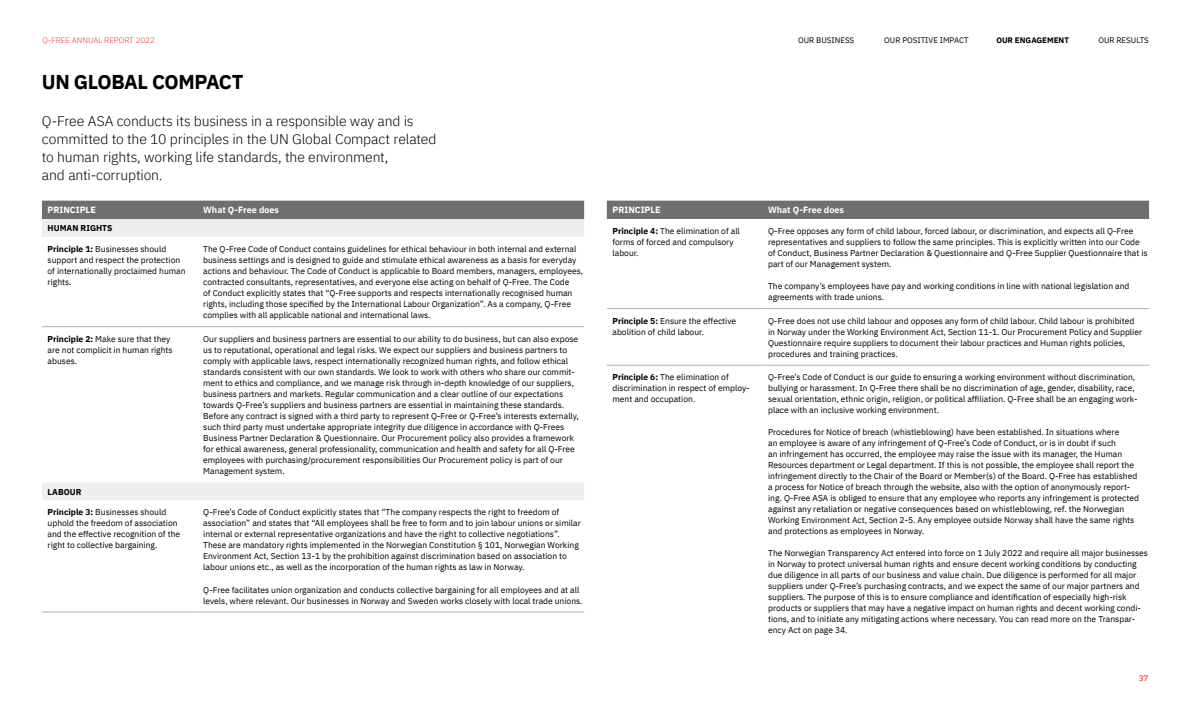
<style>
.page{position:relative;width:1191px;height:709px;background:#fff}
.page>*{position:absolute;margin:0;border:0;box-sizing:border-box;transform-origin:0 0}
.t1{font:700 20px "IBM Plex Sans";letter-spacing:-.02em;color:#000}
.t2{font:300 14px/18px "IBM Plex Sans";letter-spacing:-.01em;color:#000}
.t3{font:700 9px "IBM Plex Sans";color:#fff}
.t4{font:8.5px/11px "IBM Plex Sans";color:#000}
.t5{font:700 8.5px "IBM Plex Sans";color:#000}
.t6{font:8px "IBM Plex Sans";color:#000}
.t7{font:300 8px "IBM Plex Sans";color:#ee3524}
.t8{font:700 8px "IBM Plex Sans";color:#000}
.s1{font-weight:700}
</style>
<div class="page">
<div style="left:42px;top:201px;width:542px;height:18px;background:#706f6f"></div>
<svg style="left:42px;top:219px;width:542px;height:281px"></svg>
<hr style="left:42px;top:326px;width:155px;height:1px;background:#b3b2b2">
<hr style="left:197px;top:326px;width:387px;height:1px;background:#b3b2b2">
<hr style="left:42px;top:612px;width:155px;height:1px;background:#b3b2b2">
<hr style="left:197px;top:612px;width:387px;height:1px;background:#b3b2b2">
<div style="left:607px;top:201px;width:542px;height:18px;background:#706f6f"></div>
<hr style="left:607px;top:308px;width:155px;height:1px;background:#b3b2b2">
<hr style="left:762px;top:308px;width:387px;height:1px;background:#b3b2b2">
<hr style="left:607px;top:365px;width:155px;height:1px;background:#b3b2b2">
<hr style="left:762px;top:365px;width:387px;height:1px;background:#b3b2b2">
<p class="t7" style="left:43px;top:34px;width:114px">Q-FREE ANNUAL REPORT 2022</p>
<p class="t6" style="left:798px;top:34px;width:58px">OUR BUSINESS</p>
<p class="t6" style="left:884px;top:34px;width:86px">OUR POSITIVE IMPACT</p>
<p class="t8" style="left:996px;top:34px;width:74px">OUR ENGAGEMENT</p>
<p class="t6" style="left:1098px;top:34px;width:52px">OUR RESULTS</p>
<h1 class="t1" style="left:42px;top:66px;width:203px">UN GLOBAL COMPACT</h1>
<h2 class="t2" style="left:42px;top:111px;width:396px">Q-Free ASA conducts its business in a responsible way and is committed to the 10 principles in the UN Global Compact related to human rights, working life standards, the environment,<br>and anti-corruption.</h2>
<p class="t3" style="left:48px;top:203px;width:50px">PRINCIPLE</p>
<p class="t3" style="left:203px;top:203px;width:77px">What Q-Free does</p>
<p class="t5" style="left:48px;top:221px;width:66px">HUMAN RIGHTS</p>
<p class="t4" style="left:48px;top:243px;width:139px"><span class="s1">Principle 1:</span> Businesses should support and respect the protection of internationally proclaimed human rights.</p>
<p class="t4" style="left:203px;top:243px;width:381px">The Q-Free Code of Conduct contains guidelines for ethical behaviour in both internal and external business settings and is designed to guide and stimulate ethical awareness as a basis for everyday actions and behaviour. The Code of Conduct is applicable to Board members, managers, employees, contracted consultants, representatives, and everyone else acting on behalf of Q-Free. The Code<br>of Conduct explicitly states that “Q-Free supports and respects internationally recognised human rights, including those specified by the International Labour Organization”. As a company, Q-Free complies with all applicable national and international laws.</p>
<p class="t4" style="left:48px;top:332px;width:127px"><span class="s1">Principle 2:</span> Make sure that they are not complicit in human rights abuses.</p>
<p class="t4" style="left:203px;top:332px;width:377px">Our suppliers and business partners are essential to our ability to do business, but can also expose us to reputational, operational and legal risks. We expect our suppliers and business partners to comply with applicable laws, respect internationally recognized human rights, and follow ethical standards consistent with our own standards. We look to work with others who share our commit&shy;ment to ethics and compliance, and we manage risk through in-depth knowledge of our suppliers, business partners and markets. Regular communication and a clear outline of our expectations towards Q-Free’s suppliers and business partners are essential in maintaining these standards.<br>Before any contract is signed with a third party to represent Q-Free or Q-Free’s interests externally, such third party must undertake appropriate integrity due diligence in accordance with Q-Frees Business Partner Declaration &amp; Questionnaire. Our Procurement policy also provides a framework for ethical awareness, general professionality, communication and health and safety for all Q-Free employees with purchasing/procurement responsibilities Our Procurement policy is part of our Management system.</p>
<p class="t5" style="left:48px;top:485px;width:35px">LABOUR</p>
<p class="t4" style="left:48px;top:506px;width:134px"><span class="s1">Principle 3:</span> Businesses should uphold the freedom of association and the effective recognition of the right to collective bargaining.</p>
<p class="t4" style="left:203px;top:506px;width:379px">Q-Free’s Code of Conduct explicitly states that “The company respects the right to freedom of association” and states that “All employees shall be free to form and to join labour unions or similar internal or external representative organizations and have the right to collective negotiations”.<br>These are mandatory rights implemented in the Norwegian Constitution § 101, Norwegian Working Environment Act, Section 13-1 by the prohibition against discrimination based on association to labour unions etc., as well as the incorporation of the human rights as law in Norway.</p>
<p class="t4" style="left:203px;top:583px;width:381px">Q-Free facilitates union organization and conducts collective bargaining for all employees and at all levels, where relevant. Our businesses in Norway and Sweden works closely with local trade unions.</p>
<p class="t3" style="left:612px;top:203px;width:50px">PRINCIPLE</p>
<p class="t3" style="left:768px;top:203px;width:77px">What Q-Free does</p>
<p class="t4" style="left:612px;top:225px;width:129px"><span class="s1">Principle 4:</span> The elimination of all forms of forced and compulsory labour.</p>
<p class="t4" style="left:768px;top:225px;width:381px">Q-Free opposes any form of child labour, forced labour, or discrimination, and expects all Q-Free representatives and suppliers to follow the same principles. This is explicitly written into our Code of Conduct, Business Partner Declaration &amp; Questionnaire and Q-Free Supplier Questionnaire that is part of our Management system.</p>
<p class="t4" style="left:768px;top:280px;width:363px">The company’s employees have pay and working conditions in line with national legislation and agreements with trade unions.</p>
<p class="t4" style="left:612px;top:314px;width:125px"><span class="s1">Principle 5:</span> Ensure the effective abolition of child labour.</p>
<p class="t4" style="left:768px;top:314px;width:375px">Q-Free does not use child labour and opposes any form of child labour. Child labour is prohibited in Norway under the Working Environment Act, Section 11-1. Our Procurement Policy and Supplier Questionnaire require suppliers to document their labour practices and Human rights policies, procedures and training practices.</p>
<p class="t4" style="left:612px;top:371px;width:139px"><span class="s1">Principle 6:</span> The elimination of discrimination in respect of employ&shy;ment and occupation.</p>
<p class="t4" style="left:768px;top:371px;width:371px">Q-Free’s Code of Conduct is our guide to ensuring a working environment without discrimination, bullying or harassment. In Q-Free there shall be no discrimination of age, gender, disability, race, sexual orientation, ethnic origin, religion, or political affiliation. Q-Free shall be an engaging work&shy;place with an inclusive working environment.</p>
<p class="t4" style="left:768px;top:426px;width:372px">Procedures for Notice of breach (whistleblowing) have been established. In situations where<br>an employee is aware of any infringement of Q-Free’s Code of Conduct, or is in doubt if such<br>an infringement has occurred, the employee may raise the issue with its manager, the Human Resources department or Legal department. If this is not possible, the employee shall report the infringement directly to the Chair of the Board or Member(s) of the Board. Q-Free has established a process for Notice of breach through the website, also with the option of anonymously report&shy;ing. Q-Free ASA is obliged to ensure that any employee who reports any infringement is protected against any retaliation or negative consequences based on whistleblowing, ref. the Norwegian Working Environment Act, Section 2-5. Any employee outside Norway shall have the same rights and protections as employees in Norway.</p>
<p class="t4" style="left:768px;top:547px;width:381px">The Norwegian Transparency Act entered into force on 1 July 2022 and require all major businesses in Norway to protect universal human rights and ensure decent working conditions by conducting due diligence in all parts of our business and value chain. Due diligence is performed for all major suppliers under Q-Free’s purchasing contracts, and we expect the same of our major partners and suppliers. The purpose of this is to ensure compliance and identification of especially high-risk products or suppliers that may have a negative impact on human rights and decent working condi&shy;tions, and to initiate any mitigating actions where necessary. You can read more on the Transpar&shy;ency Act on page 34.</p>
<p class="t7" style="left:1138px;top:672px;width:11px">37</p>
</div>
